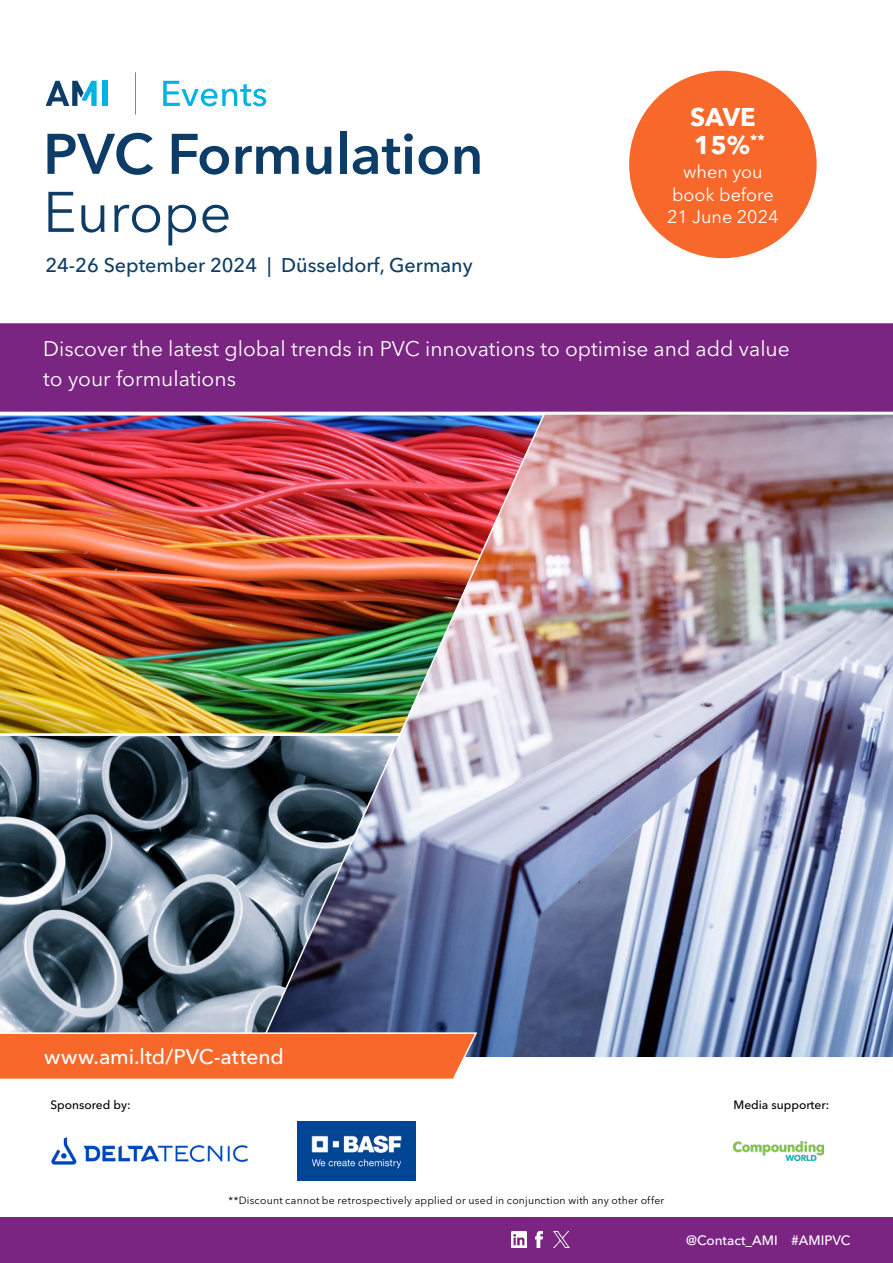
<style>
.page{position:relative;width:893px;height:1263px;background:#fff}
.page>*{position:absolute;margin:0;border:0;box-sizing:border-box;transform-origin:0 0}
.t1{font:600 56.55px "Avenir Next LT Pro";color:#0d3d66}
.t2{font:56.55px "Avenir Next LT Pro";color:#0d3d66}
.t3{font:700 25.5px/27.6px "Avenir Next LT Pro";color:#fff}
.t4{font:21px/30px "Avenir Next LT Pro";color:#fff}
.t5{font:500 21px "Avenir Next LT Pro";letter-spacing:-.005em;color:#fff}
.t6{font:500 19.8px "Avenir Next LT Pro";color:#0d3d66}
.t7{font:18px/22.5px "Avenir Next LT Pro";color:#fff;text-align:center}
.t8{font:500 13.5px "Avenir Next LT Pro";color:#fff}
.t9{font:500 12px "Avenir Next LT Pro";color:#000}
.t10{font:10.5px "Avenir Next LT Pro";letter-spacing:.02em;color:#000}
</style>
<div class="page">
<div style="left:0;top:1217px;width:893px;height:46px;background:#7a2582"></div>
<img style="left:511px;top:1232px;width:16px;height:15px">
<img style="left:554px;top:1232px;width:15px;height:15px">
<img style="left:535px;top:1232px;width:7px;height:15px">
<img style="left:733px;top:1142px;width:90px;height:19px">
<img style="left:0;top:415px;width:253px;height:318px">
<div style="left:0;top:323px;width:893px;height:89px;background:#7a2582"></div>
<div style="left:629px;top:71px;width:188px;height:187px;background:#f8682a;border-radius:50%"></div>
<img style="left:51px;top:1137px;width:197px;height:28px">
<svg style="left:0;top:733px;width:253px;height:298px;background:#5f6e7b"></svg>
<img style="left:253px;top:414px;width:640px;height:643px">
<svg style="left:0;top:1031px;width:478px;height:48px;background:#f27039"></svg>
<img style="left:298px;top:1122px;width:117px;height:59px">
<svg style="left:46px;top:81px;width:51px;height:25px"></svg>
<div style="left:102px;top:81px;width:6px;height:25px;background:#00b3e3"></div>
<hr style="left:135px;top:72px;width:1px;height:42px;background:#00b3e3">
<svg style="left:163px;top:81px;width:103px;height:25px"></svg>
<h1 class="t1" style="left:43px;top:120px;width:442px">PVC Formulation</h1>
<h1 class="t2" style="left:43px;top:178px;width:190px">Europe</h1>
<p class="t6" style="left:45px;top:253px;width:429px">24-26 September 2024 | Düsseldorf, Germany</p>
<p class="t3" style="left:690px;top:103px;width:76px">SAVE<br>15%<sup>**</sup></p>
<p class="t7" style="left:667px;top:161px;width:113px">when you book before<br>21 June 2024</p>
<p class="t4" style="left:43px;top:334px;width:748px">Discover the latest global trends in PVC innovations to optimise and add value to your formulations</p>
<p class="t5" style="left:44px;top:1044px;width:241px">www.ami.ltd/PVC-attend</p>
<p class="t9" style="left:50px;top:1098px;width:82px">Sponsored by:</p>
<p class="t9" style="left:733px;top:1098px;width:97px">Media supporter:</p>
<p class="t10" style="left:229px;top:1194px;width:437px">**Discount cannot be retrospectively applied or used in conjunction with any other offer</p>
<p class="t8" style="left:686px;top:1232px;width:166px">@Contact_AMI #AMIPVC</p>
</div>
